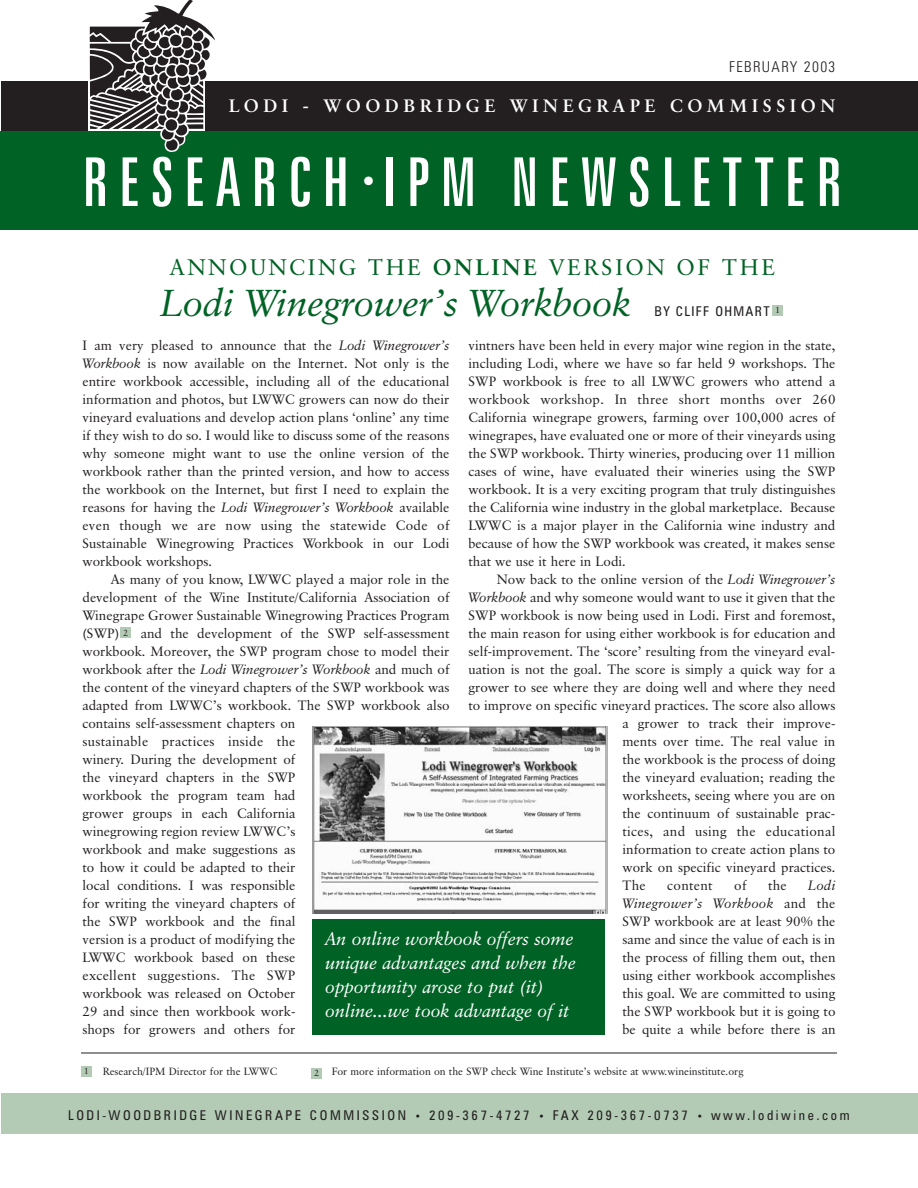
<style>
.page{position:relative;width:918px;height:1188px;background:#fff}
.page>*{position:absolute;margin:0;border:0;box-sizing:border-box;transform-origin:0 0}
.t1{font:extra-condensed 67.5px "Zurich BT";letter-spacing:.16em;color:#fff}
.t2{font:italic 37.5px "Classical Garamond BT";color:#006225}
.t3{font:22.5px "Classical Garamond BT";letter-spacing:.11em;color:#006225}
.t4{font:italic 18px/24px "Classical Garamond BT";color:#fff}
.t5{font:700 18px "Classical Garamond BT";letter-spacing:.25em;color:#fff}
.t6{font:300 condensed 15px "Zurich BT";letter-spacing:.09em;color:#231f20}
.t7{font:13.5px/18px "Classical Garamond BT";color:#231f20;text-align:justify}
.t8{font:condensed 13.5px "Zurich BT";letter-spacing:.19em;color:#231f20}
.t9{font:13.5px "Classical Garamond BT";letter-spacing:.02em;color:#231f20}
.t10{font:condensed 13.5px "Zurich BT";letter-spacing:.095em;color:#231f20}
.t11{font:10.5px "Classical Garamond BT";color:#231f20}
.t12{font:9px "Classical Garamond BT";color:#231f20}
.s1{font-weight:700}
.s2{font-style:italic}
.s3{font-size:10.5px}
</style>
<div class="page">
<div style="left:1px;top:81px;width:917px;height:50px;background:#231f20"></div>
<div style="left:0;top:131px;width:918px;height:99px;background:#006225"></div>
<svg style="left:90px;top:0;width:125px;height:152px"></svg>
<div style="left:121px;top:627px;width:10px;height:11px;background:#b3cbb4"></div>
<div style="left:2px;top:1094px;width:916px;height:40px;background:#b3cbb4"></div>
<div style="left:773px;top:305px;width:10px;height:11px;background:#b3cbb4"></div>
<img style="left:312px;top:727px;width:295px;height:187px">
<hr style="left:81px;top:1053px;width:756px;height:1px;background:#231f20">
<div style="left:81px;top:1066px;width:11px;height:11px;background:#b3cbb4"></div>
<div style="left:311px;top:1068px;width:11px;height:10px;background:#b3cbb4"></div>
<div style="left:312px;top:919px;width:293px;height:116px;background:#006225"></div>
<p class="t6" style="left:729px;top:62px;width:108px">FEBRUARY 2003</p>
<h3 class="t5" style="left:229px;top:98px;width:608px">LODI - WOODBRIDGE WINEGRAPE COMMISSION</h3>
<h1 class="t1" style="left:82px;top:158px;width:761px">RESEARCH <sup>•</sup>IPM NEWSLETTER</h1>
<h3 class="t3" style="left:170px;top:258px;width:607px">ANNOUNCING THE <span class="s1">ONLINE</span> VERSION OF THE</h3>
<h2 class="t2" style="left:161px;top:287px;width:472px">Lodi Winegrower’s Workbook</h2>
<p class="t10" style="left:655px;top:306px;width:127px">BY CLIFF OHMART <sup>1</sup></p>
<p class="t7" style="left:82px;top:338px;width:369px">I am very pleased to announce that the <span class="s2">Lodi Winegrower’s Workbook</span> is now available on the Internet. Not only is the entire workbook accessible, including all of the educational information and photos, but LWWC growers can now do their vineyard evaluations and develop action plans ‘online’ any time if they wish to do so. I would like to discuss some of the reasons why someone might want to use the online version of the workbook rather than the printed version, and how to access the workbook on the Internet, but first I need to explain the reasons for having the <span class="s2">Lodi Winegrower’s Workbook</span> available even though we are now using the statewide Code of Sustainable Winegrowing Practices Workbook in our Lodi workbook workshops.</p>
<p class="t7" style="left:82px;top:572px;width:369px;text-indent:28px">As many of you know, LWWC played a major role in the development of the Wine Institute/California Association of Winegrape Grower Sustainable Winegrowing Practices Program (SWP)</p>
<p class="t7" style="left:468px;top:338px;width:369px">vintners have been held in every major wine region in the state, including Lodi, where we have so far held 9 workshops. The SWP workbook is free to all LWWC growers who attend a workbook workshop. In three short months over 260<br>California winegrape growers, farming over 100,000 acres of winegrapes, have evaluated one or more of their vineyards using the SWP workbook. Thirty wineries, producing over 11 million cases of wine, have evaluated their wineries using the SWP workbook. It is a very exciting program that truly distinguishes the California wine industry in the global marketplace. Because LWWC is a major player in the California wine industry and because of how the SWP workbook was created, it makes sense that we use it here in Lodi.</p>
<p class="t7" style="left:497px;top:572px;width:340px">Now back to the online version of the <span class="s2">Lodi Winegrower’s</span></p>
<p class="t7" style="left:468px;top:590px;width:369px"><span class="s2">Workbook</span> and why someone would want to use it given that the</p>
<p class="t7" style="left:468px;top:608px;width:369px">SWP workbook is now being used in Lodi. First and foremost,</p>
<p class="t7" style="left:468px;top:626px;width:369px">the main reason for using either workbook is for education and</p>
<p class="t7" style="left:468px;top:644px;width:369px">self-improvement. The ‘score’ resulting from the vineyard eval-</p>
<p class="t7" style="left:468px;top:662px;width:369px">uation is not the goal. The score is simply a quick way for a</p>
<p class="t7" style="left:468px;top:680px;width:369px">grower to see where they are doing well and where they need</p>
<p class="t7" style="left:468px;top:698px;width:369px">to improve on specific vineyard practices. The score also allows</p>
<p class="t7" style="left:622px;top:716px;width:215px">a grower to track their improve-</p>
<p class="t7" style="left:622px;top:734px;width:215px">ments over time. The real value in</p>
<p class="t7" style="left:622px;top:752px;width:215px">the workbook is the process of doing</p>
<p class="t7" style="left:622px;top:770px;width:215px">the vineyard evaluation; reading the</p>
<p class="t7" style="left:622px;top:788px;width:215px">worksheets, seeing where you are on</p>
<p class="t7" style="left:622px;top:806px;width:214px">the continuum of sustainable prac-</p>
<p class="t9" style="left:622px;top:826px;width:214px">tices, and using the educational</p>
<p class="t7" style="left:622px;top:842px;width:214px">information to create action plans to</p>
<p class="t7" style="left:622px;top:860px;width:214px">work on specific vineyard practices.</p>
<p class="t7" style="left:622px;top:877px;width:25px">The</p>
<p class="t9" style="left:667px;top:880px;width:47px">content</p>
<p class="t7" style="left:734px;top:877px;width:14px">of</p>
<p class="t7" style="left:768px;top:877px;width:20px">the</p>
<p class="t7" style="left:82px;top:626px;width:369px;text-align:left;text-indent:58px">and the development of the SWP self-assessment workbook. Moreover, the SWP program chose to model their workbook after the <span class="s2">Lodi Winegrower’s Workbook</span> and much of the content of the vineyard chapters of the SWP workbook was adapted from LWWC’s workbook. The SWP workbook also contains self-assessment chapters on<br>sustainable practices inside the<br>winery. During the development of<br>the vineyard chapters in the SWP<br>workbook the program team had<br>grower groups in each California<br>winegrowing region review LWWC’s<br>workbook and make suggestions as<br>to how it could be adapted to their<br>local conditions. I was responsible<br>for writing the vineyard chapters of<br>the SWP workbook and the final<br>version is a product of modifying the<br>LWWC workbook based on these<br>excellent suggestions. The SWP<br>workbook was released on October<br>29 and since then workbook work-<br>shops for growers and others for</p>
<p class="t12" style="left:123px;top:629px;width:7px">2</p>
<p class="t7" style="left:622px;top:877px;width:215px;text-indent:186px"><span class="s2">Lodi Winegrower’s Workbook</span> and the SWP workbook are at least 90% the same and since the value of each is in the process of filling them out, then using either workbook accomplishes this goal. We are committed to using the SWP workbook but it is going to be quite a while before there is an</p>
<h3 class="t4" style="left:326px;top:928px;width:252px">An online workbook offers some unique advantages and when the opportunity arose to put (it) online...we took advantage of it</h3>
<p class="t11" style="left:103px;top:1067px;width:176px">Research/IPM Director for the LWWC</p>
<p class="t11" style="left:332px;top:1067px;width:413px">For more information on the SWP check Wine Institute’s website at www.wineinstitute.org</p>
<p class="t12" style="left:84px;top:1067px;width:7px">1</p>
<p class="t12" style="left:314px;top:1069px;width:7px">2</p>
<p class="t8" style="left:68px;top:1110px;width:783px">LODI-WOODBRIDGE WINEGRAPE COMMISSION <span class="s3">•</span> 209-367-4727 <span class="s3">•</span> FAX 209-367-0737 <span class="s3">•</span> www.lodiwine.com</p>
</div>
